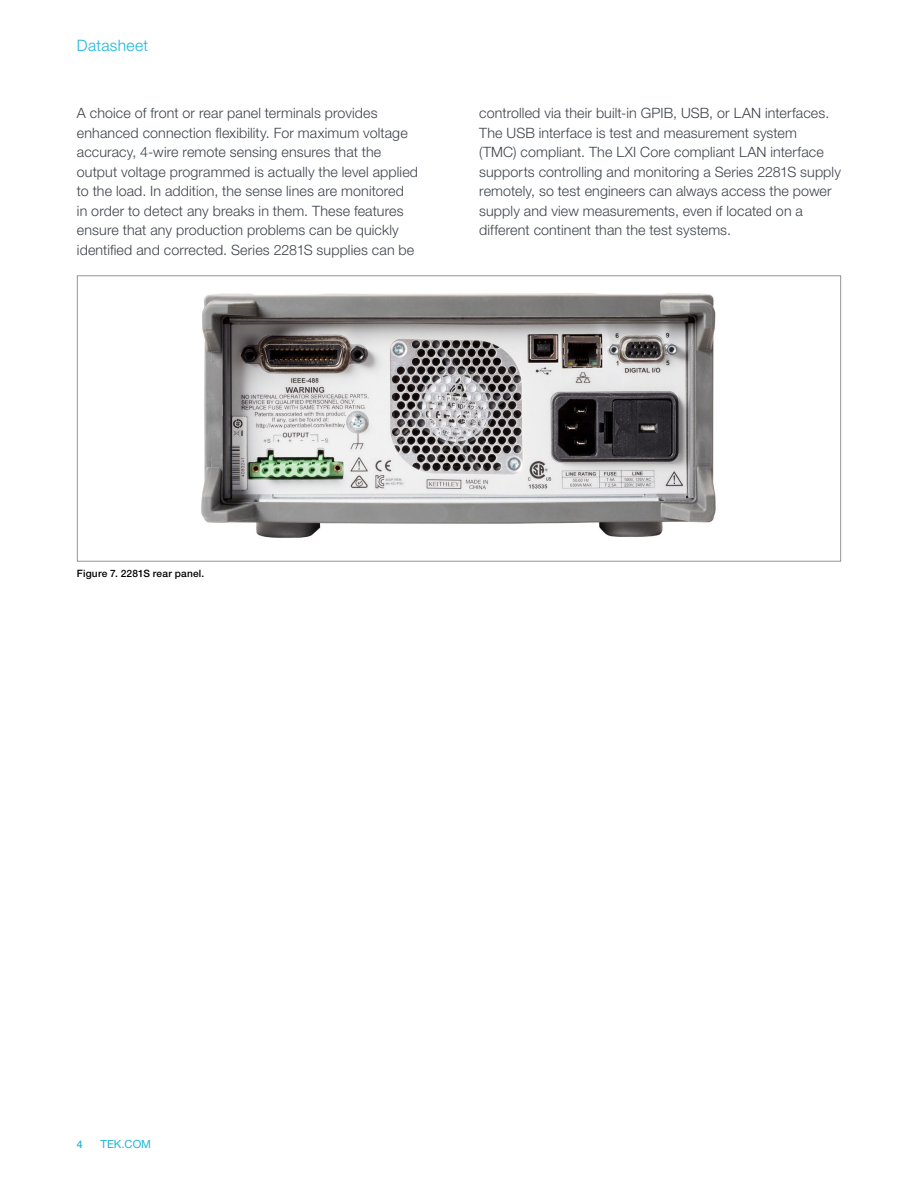
<style>
.page{position:relative;width:918px;height:1188px;background:#fff}
.page>*{position:absolute;margin:0;border:0;box-sizing:border-box;transform-origin:0 0}
.t1{font:300 15.75px "Helvetica Neue LT Std";letter-spacing:.02em;color:#1cb5d8}
.t2{font:300 14.25px/19.5px "Helvetica Neue LT Std";letter-spacing:.01em;color:#3e434a}
.t3{font:11.25px "Helvetica Neue";color:#1cb5d8}
.t4{font:500 10.5px "Helvetica Neue LT Std";color:#1cb5d8}
.t5{font:500 10.2px "Helvetica Neue LT Std";letter-spacing:.02em;color:#000}
</style>
<div class="page">
<img style="left:201px;top:293px;width:515px;height:245px">
<p class="t1" style="left:77px;top:36px;width:73px">Datasheet</p>
<p class="t2" style="left:77px;top:103px;width:343px">A choice of front or rear panel terminals provides enhanced connection flexibility. For maximum voltage accuracy, 4-wire remote sensing ensures that the output voltage programmed is actually the level applied to the load. In addition, the sense lines are monitored<br>in order to detect any breaks in them. These features ensure that any production problems can be quickly identified and corrected. Series 2281S supplies can be</p>
<p class="t2" style="left:479px;top:103px;width:363px">controlled via their built-in GPIB, USB, or LAN interfaces.<br>The USB interface is test and measurement system<br>(TMC) compliant. The LXI Core compliant LAN interface supports controlling and monitoring a Series 2281S supply remotely, so test engineers can always access the power supply and view measurements, even if located on a different continent than the test systems.</p>
<p class="t5" style="left:77px;top:567px;width:129px">Figure 7. 2281S rear panel.</p>
<p class="t4" style="left:77px;top:1138px;width:7px">4</p>
<p class="t3" style="left:101px;top:1138px;width:52px">TEK.COM</p>
</div>
